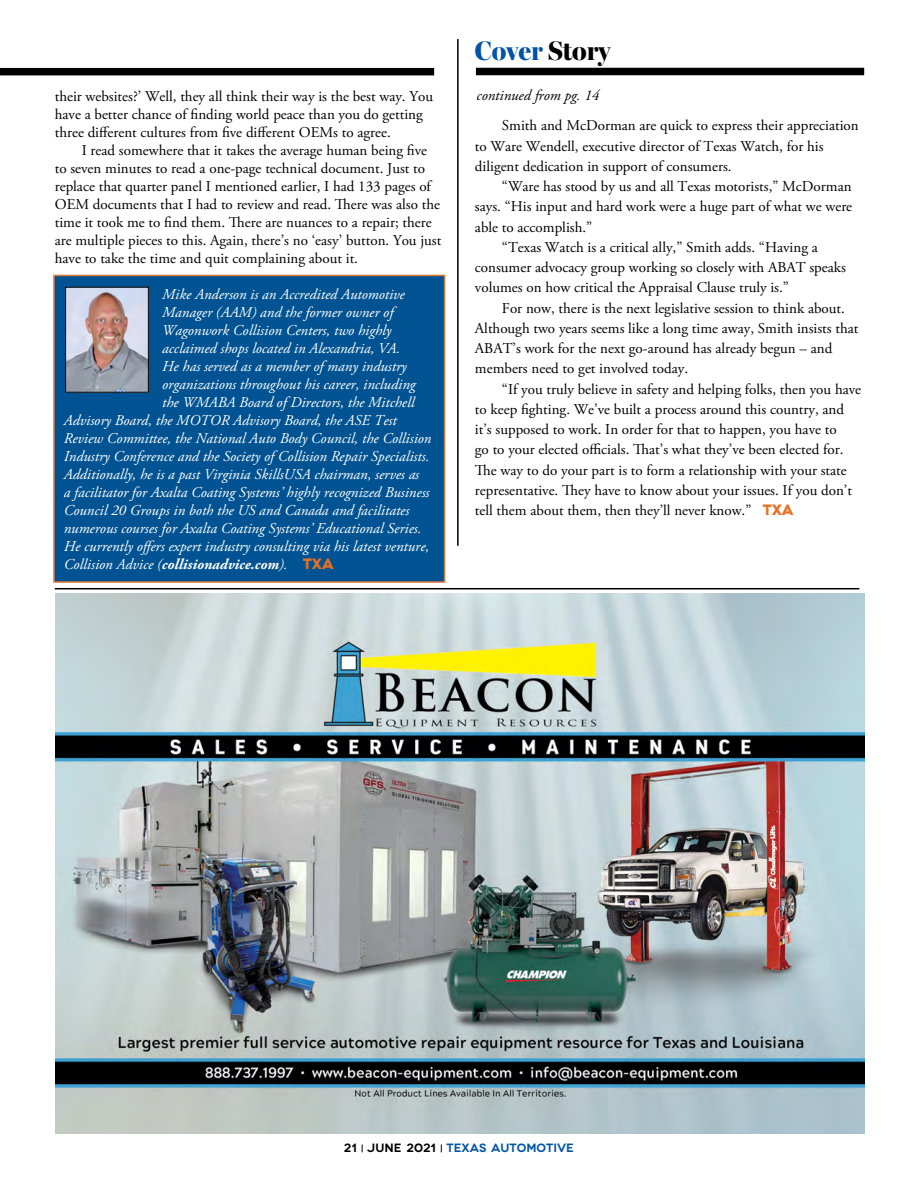
<style>
.page{position:relative;width:918px;height:1188px;background:#fff}
.page>*{position:absolute;margin:0;border:0;box-sizing:border-box;transform-origin:0 0}
.t1{font:900 27px "Lincoln Miller B Cond";color:#0054a6}
.t2{font:15px/20.2px "Adobe Garamond Pro";color:#000}
.t3{font:italic 15px "Adobe Garamond Pro";color:#fff}
.t4{font:italic 700 15px "Adobe Garamond Pro";color:#fff}
.t5{font:italic 15px "Adobe Garamond Pro";color:#000}
.t6{font:600 12px "Novecentowide";color:#0054a6}
.s1{font-weight:400}
.s2{font-family:"Novecentowide";font-style:normal;color:#e87025}
.s3{color:#000}
.s4{font-family:"Novecentowide";font-weight:700;color:#e87025}
</style>
<div class="page">
<div style="left:54px;top:276px;width:391px;height:306px;background:#005392"></div>
<div style="left:53px;top:275px;width:392px;height:308px;border:2px solid #d57438"></div>
<div style="left:0;top:68px;width:434px;height:7px;background:#000"></div>
<img style="left:55px;top:593px;width:810px;height:540px">
<hr style="left:55px;top:588px;width:804px;height:1px;background:#000">
<div style="left:476px;top:68px;width:388px;height:7px;background:#000"></div>
<hr style="left:457px;top:39px;width:2px;height:507px;background:#000">
<img style="left:67px;top:289px;width:80px;height:102px">
<div style="left:65px;top:287px;width:84px;height:106px;border:1px solid #000"></div>
<p class="t2" style="left:55px;top:88px;width:380px;line-height:18px">their websites?’ Well, they all think their way is the best way. You have a better chance of finding world peace than you do getting three different cultures from five different OEMs to agree.</p>
<p class="t2" style="left:55px;top:142px;width:388px;line-height:18px;text-indent:27px">I read somewhere that it takes the average human being five to seven minutes to read a one-page technical document. Just to replace that quarter panel I mentioned earlier, I had 133 pages of OEM documents that I had to review and read. There was also the time it took me to find them. There are nuances to a repair; there are multiple pieces to this. Again, there’s no ‘easy’ button. You just have to take the time and quit complaining about it.</p>
<p class="t3" style="left:162px;top:285px;width:244px">Mike Anderson is an Accredited Automotive</p>
<p class="t3" style="left:162px;top:303px;width:233px">Manager (AAM) and the former owner of</p>
<p class="t3" style="left:162px;top:321px;width:231px">Wagonwork Collision Centers, two highly</p>
<p class="t3" style="left:162px;top:339px;width:239px">acclaimed shops located in Alexandria, VA.</p>
<p class="t3" style="left:162px;top:357px;width:246px">He has served as a member of many industry</p>
<p class="t3" style="left:162px;top:375px;width:255px">organizations throughout his career, including</p>
<p class="t3" style="left:162px;top:393px;width:254px">the WMABA Board of Directors, the Mitchell</p>
<p class="t3" style="left:64px;top:411px;width:335px">Advisory Board, the MOTOR Advisory Board, the ASE Test</p>
<p class="t3" style="left:64px;top:429px;width:369px">Review Committee, the National Auto Body Council, the Collision</p>
<p class="t3" style="left:64px;top:447px;width:367px">Industry Conference and the Society of Collision Repair Specialists.</p>
<p class="t3" style="left:64px;top:465px;width:357px">Additionally, he is a past Virginia SkillsUSA chairman, serves as</p>
<p class="t3" style="left:64px;top:483px;width:367px">a facilitator for Axalta Coating Systems’ highly recognized Business</p>
<p class="t3" style="left:64px;top:501px;width:347px">Council 20 Groups in both the US and Canada and facilitates</p>
<p class="t3" style="left:64px;top:519px;width:359px">numerous courses for Axalta Coating Systems’ Educational Series.</p>
<p class="t3" style="left:64px;top:537px;width:367px">He currently offers expert industry consulting via his latest venture,</p>
<p class="t4" style="left:64px;top:556px;width:272px"><span class="s1">Collision Advice (</span>collisionadvice.com<span class="s1">).</span> <span class="s2">TXA</span></p>
<p class="t1" style="left:475px;top:34px;width:137px">Cover <span class="s3">Story</span></p>
<p class="t5" style="left:477px;top:86px;width:124px">continued from pg. 14</p>
<p class="t2" style="left:475px;top:116px;width:385px;text-indent:27px">Smith and McDorman are quick to express their appreciation to Ware Wendell, executive director of Texas Watch, for his diligent dedication in support of consumers.</p>
<p class="t2" style="left:475px;top:177px;width:379px;text-align:justify;text-indent:27px">“Ware has stood by us and all Texas motorists,” McDorman says. “His input and hard work were a huge part of what we were able to accomplish.”</p>
<p class="t2" style="left:475px;top:238px;width:373px;text-indent:27px">“Texas Watch is a critical ally,” Smith adds. “Having a consumer advocacy group working so closely with ABAT speaks volumes on how critical the Appraisal Clause truly is.”</p>
<p class="t2" style="left:475px;top:298px;width:385px;text-indent:27px">For now, there is the next legislative session to think about.<br>Although two years seems like a long time away, Smith insists that ABAT’s work for the next go-around has already begun – and members need to get involved today.</p>
<p class="t2" style="left:475px;top:379px;width:388px;text-indent:27px">“If you truly believe in safety and helping folks, then you have to keep fighting. We’ve built a process around this country, and it’s supposed to work. In order for that to happen, you have to<br>go to your elected officials. That’s what they’ve been elected for.<br>The way to do your part is to form a relationship with your state representative. They have to know about your issues. If you don’t tell them about them, then they’ll never know.” <span class="s4">TXA</span></p>
<p class="t6" style="left:344px;top:1141px;width:232px"><span class="s3">21 JUNE 2021</span> TEXAS AUTOMOTIVE</p>
</div>
